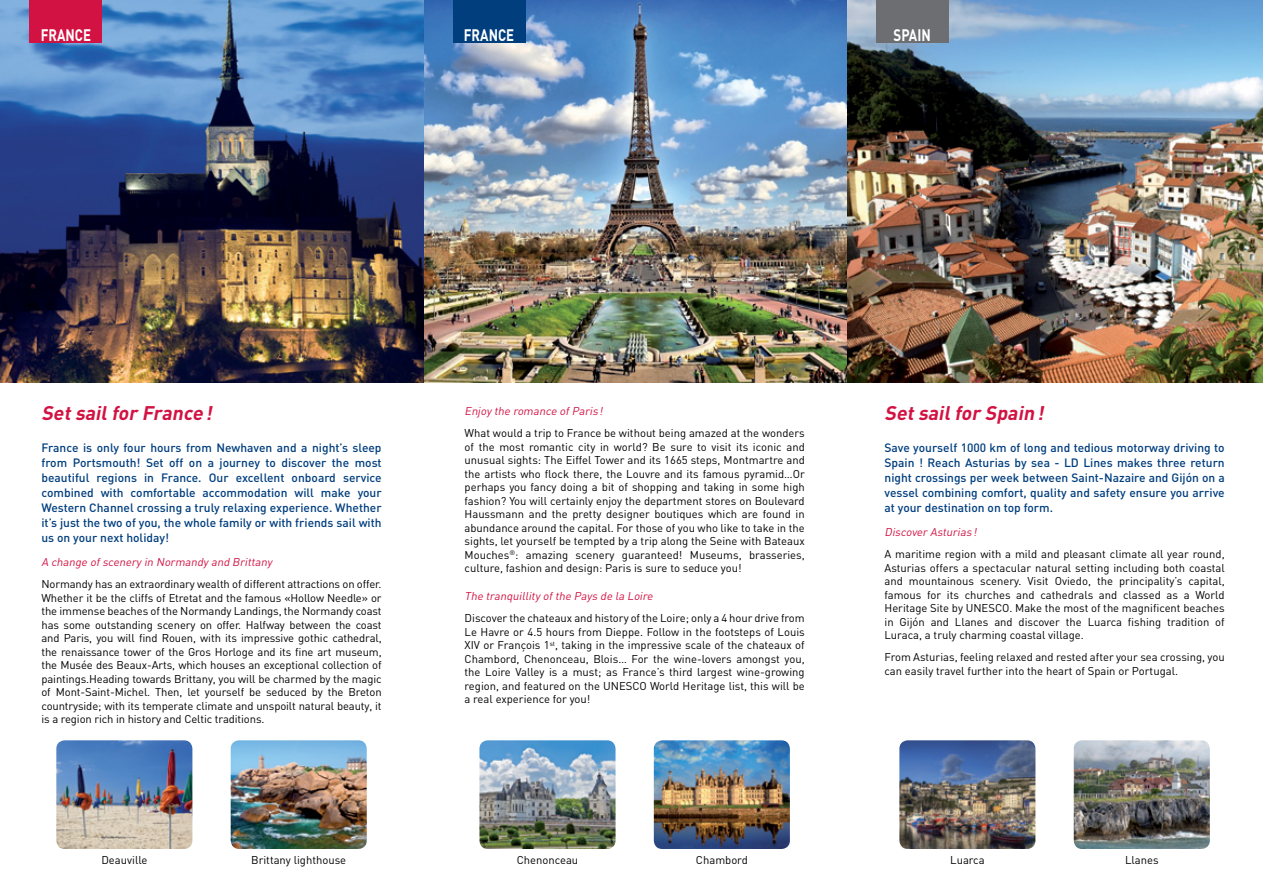
<style>
.page{position:relative;width:1263px;height:893px;background:#fff}
.page>*{position:absolute;margin:0;border:0;box-sizing:border-box;transform-origin:0 0}
.t1{font:italic 700 19.5px "DIN";color:#d21242}
.t2{font:700 16.5px "DIN";color:#fff;scale:.8 1}
.t3{font:500 12px/15px "DIN";color:#003e7e;text-align:justify}
.t4{font:11.25px/13.5px "DIN";color:#000;text-align:justify}
.t5{font:italic 11.25px "DIN";color:#d21242}
</style>
<div class="page">
<img style="left:1074px;top:740px;width:136px;height:109px">
<img style="left:479px;top:740px;width:136px;height:109px">
<img style="left:654px;top:740px;width:136px;height:109px">
<img style="left:56px;top:740px;width:136px;height:109px">
<img style="left:231px;top:740px;width:136px;height:109px">
<img style="left:0;top:0;width:1263px;height:383px">
<img style="left:899px;top:740px;width:136px;height:109px">
<div style="left:30px;top:0;width:72px;height:43px;background:#d21242"></div>
<div style="left:453px;top:0;width:72px;height:43px;background:#003e7e"></div>
<div style="left:876px;top:0;width:72px;height:43px;background:#6d6e71"></div>
<h2 class="t2" style="left:41px;top:24px;width:62px">FRANCE</h2>
<h2 class="t2" style="left:464px;top:24px;width:62px">FRANCE</h2>
<h2 class="t2" style="left:893px;top:24px;width:48px">SPAI N</h2>
<h1 class="t1" style="left:41px;top:400px;width:176px">Setsailfor France!</h1>
<h1 class="t1" style="left:884px;top:400px;width:165px">Setsailfor Spain!</h1>
<p class="t5" style="left:465px;top:404px;width:142px">Enjoy the romance ofParis !</p>
<p class="t4" style="left:465px;top:426px;width:342px">What would a trip to France be without being amazed at the wonders of the most romantic city in world? Be sure to visit its iconic and unusual sights: The Eiffel Tower and its 1665 steps, Montmartre and the artists who flock there, the Louvre and its famous pyramid…Or perhaps you fancy doing a bit of shopping and taking in some high fashion? You will certainly enjoy the department stores on Boulevard Haussmann and the pretty designer boutiques which are found in abundance around the capital. For those of you who like to take in the sights, let yourself be tempted by a trip along the Seine with Bateaux Mouches<sup>®</sup>: amazing scenery guaranteed! Museums, brasseries, culture, fashion and design: Paris is sure to seduce you!</p>
<p class="t3" style="left:884px;top:440px;width:342px">Save yourself 1000 km of long and tedious motorway driving to Spain ! Reach Asturias by sea - LD Lines makes three return night crossings per week between Saint-Nazaire and Gijón on a vessel combining comfort, quality and safety ensure you arrive at your destination on top form.</p>
<p class="t3" style="left:41px;top:440px;width:342px">France is only four hours from Newhaven and a night’s sleep from Portsmouth! Set off on a journey to discover the most beautiful regions in France. Our excellent onboard service combined with comfortable accommodation will make your Western Channel crossing a truly relaxing experience. Whether it’s just the two of you, the whole family or with friends sail with us on your next holiday!</p>
<p class="t5" style="left:884px;top:525px;width:96px">Discover Asturias !</p>
<p class="t4" style="left:884px;top:547px;width:342px">A maritime region with a mild and pleasant climate all year round, Asturias offers a spectacular natural setting including both coastal and mountainous scenery. Visit Oviedo, the principality’s capital, famous for its churches and cathedrals and classed as a World Heritage Site by UNESCO. Make the most of the magnificent beaches in Gijón and Llanes and discover the Luarca fishing tradition of Luraca, a truly charming coastal village.</p>
<p class="t4" style="left:884px;top:650px;width:342px">From Asturias, feeling relaxed and rested after your sea crossing, you can easily travel further into the heart of Spain or Portugal.</p>
<p class="t5" style="left:41px;top:555px;width:234px">A change ofscenery in Normandy and Brittany</p>
<p class="t4" style="left:41px;top:577px;width:342px">Normandy has an extraordinary wealth of different attractions on offer.<br>Whether it be the cliffs of Etretat and the famous «Hollow Needle» or the immense beaches of the Normandy Landings, the Normandy coast has some outstanding scenery on offer. Halfway between the coast and Paris, you will find Rouen, with its impressive gothic cathedral, the renaissance tower of the Gros Horloge and its fine art museum, the Musée des Beaux-Arts, which houses an exceptional collection of paintings.Heading towards Brittany, you will be charmed by the magic of Mont-Saint-Michel. Then, let yourself be seduced by the Breton countryside; with its temperate climate and unspoilt natural beauty, it is a region rich in history and Celtic traditions.</p>
<p class="t5" style="left:465px;top:589px;width:192px">The tranquillity ofthe Pays de la Loire</p>
<p class="t4" style="left:465px;top:611px;width:342px">Discover the chateaux and history of the Loire; only a 4 hour drive from Le Havre or 4.5 hours from Dieppe. Follow in the footsteps of Louis XIV or François 1<sup>st</sup>, taking in the impressive scale of the chateaux of Chambord, Chenonceau, Blois… For the wine-lovers amongst you, the Loire Valley is a must; as France’s third largest wine-growing region, and featured on the UNESCO World Heritage list, this will be a real experience for you!</p>
<p class="t4" style="left:101px;top:853px;width:48px">Deauville</p>
<p class="t4" style="left:251px;top:853px;width:97px">Brittany lighthouse</p>
<p class="t4" style="left:517px;top:853px;width:63px">Chenonceau</p>
<p class="t4" style="left:696px;top:853px;width:53px">Chambord</p>
<p class="t4" style="left:950px;top:853px;width:36px">Luarca</p>
<p class="t4" style="left:1125px;top:853px;width:35px">Llanes</p>
</div>
